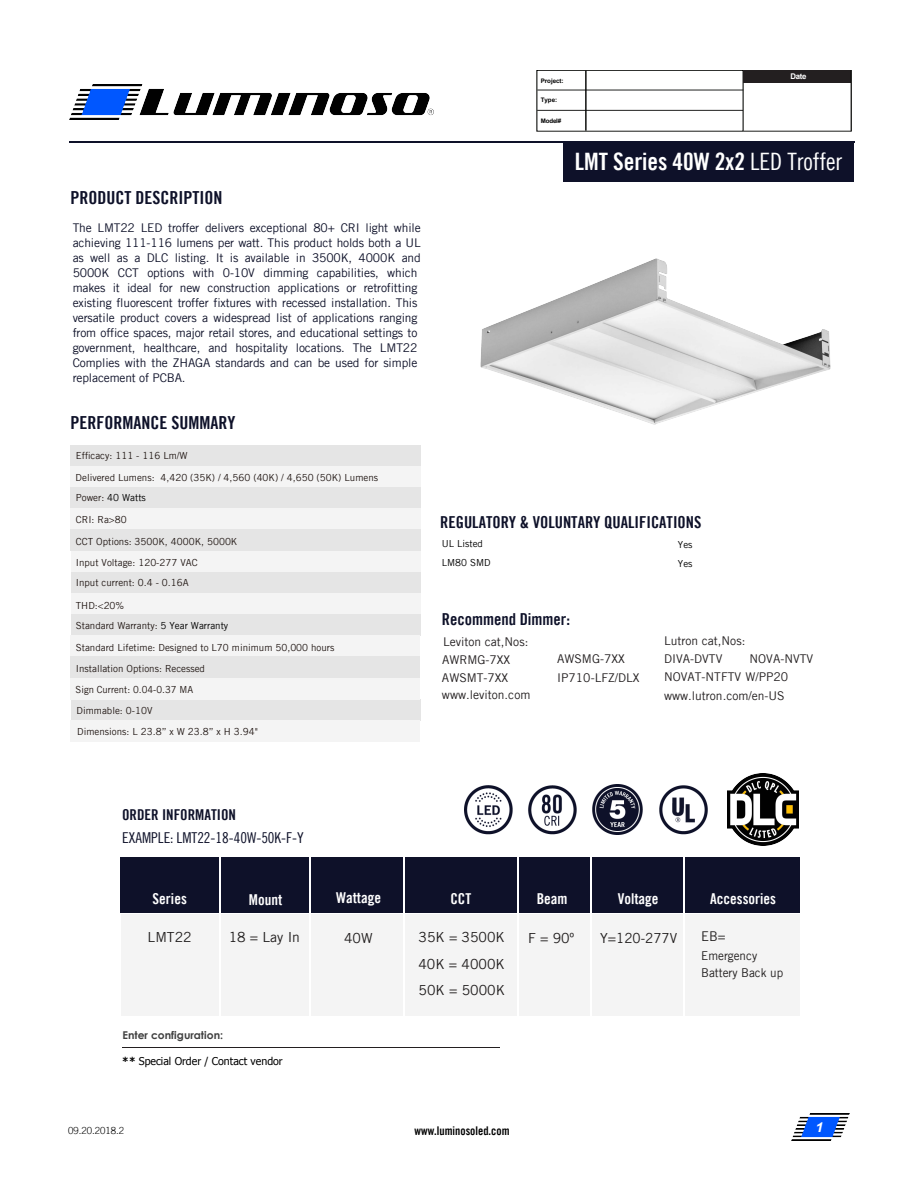
<style>
.page{position:relative;width:918px;height:1188px;background:#fff}
.page>*{position:absolute;margin:0;border:0;box-sizing:border-box;transform-origin:0 0}
.t1{font:700 24px "Trade Gothic LT Cond Eighteen";letter-spacing:-.005em;color:#fff}
.t2{font:700 18px "Trade Gothic LT Cond Eighteen";color:#0e1129}
.t3{font:700 16.5px "Trade Gothic LT Cond Eighteen";color:#0e1129}
.t4{font:15px/22.4px "Trade Gothic LT Cond Eighteen";color:#0e1129}
.t5{font:15px "Trade Gothic LT Bold Cond Twenty";color:#fff}
.t6{font:13.95px "Trade Gothic LT";color:#221f1f}
.t7{font:13.5px "Trade Gothic LT";color:#221f1f;scale:.96 1}
.t8{font:italic 700 13.5px "Arial";color:#fff;scale:1.04 1}
.t9{font:12.15px/17.5px "Trade Gothic LT";color:#221f1f;scale:.96 1}
.t10{font:12px/15px "Trade Gothic LT";letter-spacing:-.015em;color:#0e1129}
.t11{font:12px/18.6px "Trade Gothic LT";color:#231f20}
.t12{font:700 12px "Trade Gothic LT Cond Eighteen";color:#000}
.t13{font:10.8px "Tahoma";color:#000}
.t14{font:700 10.8px "Century Gothic";color:#404040}
.t15{font:9.75px/20.9px "Trade Gothic LT";color:#231916}
.t16{font:9.75px/19.2px "Trade Gothic LT";color:#000}
.t17{font:9.75px "Trade Gothic LT Light";color:#000}
.t18{font:700 7.8px "Arial";color:#fff}
.t19{font:700 6.15px "Arial";letter-spacing:-.01em;color:#000}
.s1{color:#231916}
.s2{color:#000}
.s3{font-weight:400}
.s4{font-weight:700}
.s5{font-style:inherit}
.s6{font-family:"Trade Gothic LT";font-weight:300}
</style>
<div class="page">
<div style="left:71px;top:699px;width:349px;height:21px;background:#e5e5e5"></div>
<div style="left:70px;top:720px;width:350px;height:22px;background:#f4f4f4"></div>
<div style="left:70px;top:445px;width:350px;height:21px;background:#e5e5e5"></div>
<div style="left:70px;top:466px;width:350px;height:22px;background:#f4f4f4"></div>
<div style="left:70px;top:487px;width:350px;height:22px;background:#e5e5e5"></div>
<div style="left:70px;top:508px;width:350px;height:22px;background:#f4f4f4"></div>
<div style="left:70px;top:530px;width:351px;height:21px;background:#e5e5e5"></div>
<div style="left:71px;top:551px;width:349px;height:21px;background:#f4f4f4"></div>
<div style="left:71px;top:572px;width:349px;height:22px;background:#e5e5e5"></div>
<div style="left:71px;top:593px;width:349px;height:22px;background:#f4f4f4"></div>
<div style="left:71px;top:615px;width:349px;height:21px;background:#e5e5e5"></div>
<div style="left:70px;top:636px;width:350px;height:21px;background:#f4f4f4"></div>
<div style="left:70px;top:657px;width:350px;height:21px;background:#e5e5e5"></div>
<div style="left:70px;top:678px;width:350px;height:21px;background:#f4f4f4"></div>
<div style="left:563px;top:141px;width:291px;height:40px;background:#0e1129"></div>
<hr style="left:69px;top:141px;width:785px;height:1px;background:#0e1129">
<img style="left:70px;top:85px;width:364px;height:35px">
<img style="left:480px;top:258px;width:351px;height:167px">
<div style="left:121px;top:914px;width:679px;height:101px;background:#f4f4f4"></div>
<div style="left:121px;top:857px;width:679px;height:56px;background:#0e1129"></div>
<hr style="left:219px;top:854px;width:2px;height:168px;background:#fff">
<hr style="left:404px;top:854px;width:1px;height:168px;background:#fff">
<hr style="left:309px;top:854px;width:2px;height:168px;background:#fff">
<hr style="left:591px;top:855px;width:1px;height:167px;background:#fff">
<hr style="left:517px;top:855px;width:1px;height:167px;background:#fff">
<hr style="left:684px;top:856px;width:1px;height:167px;background:#fff">
<hr style="left:122px;top:1047px;width:377px;height:1px;background:#231f20">
<img style="left:791px;top:1113px;width:59px;height:28px">
<hr style="left:537px;top:110px;width:206px;height:1px;background:#040503">
<div style="left:537px;top:70px;width:206px;height:62px;border:1px solid #040503"></div>
<hr style="left:586px;top:71px;width:1px;height:60px;background:#040503">
<hr style="left:537px;top:89px;width:206px;height:2px;background:#040503">
<div style="left:743px;top:70px;width:108px;height:13px;background:#231f20"></div>
<hr style="left:851px;top:70px;width:1px;height:61px;background:#040503">
<hr style="left:743px;top:131px;width:109px;height:1px;background:#040503">
<img style="left:727px;top:774px;width:71px;height:71px">
<img style="left:464px;top:784px;width:243px;height:51px">
<h2 class="t2" style="left:70px;top:186px;width:153px">PRODUCT DESCRIPTION</h2>
<p class="t10" style="left:73px;top:220px;width:349px">The LMT22 LED troffer delivers exceptional 80+ CRI light while achieving 111-116 lumens per watt. This product holds both a UL as well as a DLC listing. It is available in 3500K, 4000K and 5000K CCT options with 0-10V dimming capabilities, which makes it ideal for new construction applications or retrofitting existing fluorescent troffer fixtures with recessed installation. This versatile product covers a widespread list of applications ranging from office spaces, major retail stores, and educational settings to government, healthcare, and hospitality locations. The LMT22<br>Complies with the ZHAGA standards and can be used for simple replacement of PCBA.</p>
<h2 class="t2" style="left:70px;top:411px;width:166px">PERFORMANCE SUMMARY</h2>
<p class="t15" style="left:76px;top:445px;width:113px">Efficacy: 111 - 116 Lm/W</p>
<p class="t16" style="left:76px;top:488px;width:72px"><span class="s1">Power:</span> 40 Watts</p>
<p class="t15" style="left:76px;top:509px;width:52px">CRI: Ra&gt;80</p>
<p class="t15" style="left:76px;top:552px;width:123px">Input Voltage: 120-277 VAC<br>Input current: 0.4 - 0.16A</p>
<p class="t15" style="left:76px;top:595px;width:50px">THD:&lt;20%</p>
<p class="t15" style="left:76px;top:637px;width:260px">Standard Lifetime: Designed to L70 minimum 50,000 hours<br>Installation Options: Recessed</p>
<p class="t15" style="left:77px;top:700px;width:77px">Dimmable: 0-10V</p>
<p class="t15" style="left:76px;top:467px;width:304px">Delivered Lumens: 4,420 (35K) / 4,560 (40K) / 4,650 (50K) Lumens</p>
<p class="t15" style="left:76px;top:531px;width:163px">CCT Options: 3500K, 4000K, 5000K</p>
<p class="t15" style="left:76px;top:615px;width:154px">Standard Warranty: <span class="s2">5 Year Warranty</span></p>
<p class="t15" style="left:76px;top:679px;width:119px">Sign Current: 0.04-0.37 MA</p>
<p class="t15" style="left:77px;top:721px;width:182px">Dimensions: L 23.8” x W 23.8” x H 3.94"</p>
<p class="t19" style="left:541px;top:76px;width:24px">Project:</p>
<p class="t19" style="left:541px;top:96px;width:18px">Type:</p>
<p class="t19" style="left:541px;top:117px;width:22px">Model#</p>
<p class="t18" style="left:790px;top:71px;width:18px">Date</p>
<h1 class="t1" style="left:575px;top:147px;width:269px">LMT Series 40W 2x2 <span class="s3">LED Troffer</span></h1>
<h3 class="t3" style="left:440px;top:512px;width:263px">REGULATORY &amp; VOLUNTARY QUALIFICATIONS</h3>
<p class="t16" style="left:442px;top:534px;width:43px">UL Listed</p>
<p class="t16" style="left:678px;top:534px;width:16px">Yes<br>Yes</p>
<p class="t16" style="left:442px;top:553px;width:50px">LM80 SMD</p>
<h3 class="t3" style="left:442px;top:609px;width:130px">Recommend Dimmer:</h3>
<p class="t11" style="left:442px;top:633px;width:90px;line-height:17.7px">Leviton cat,Nos:<br>AWRMG-7XX<br>AWSMT-7XX www.leviton.com</p>
<p class="t11" style="left:664px;top:631px;width:83px;line-height:18px">Lutron cat,Nos:<br>DIVA-DVTV</p>
<p class="t11" style="left:664px;top:649px;width:151px;text-indent:85px">NOVA-NVTV<br>NOVAT-NTFTV W/PP20 www.lutron.com/en-US</p>
<p class="t11" style="left:557px;top:649px;width:84px">AWSMG-7XX<br>IP710-LFZ/DLX</p>
<p class="t4" style="left:122px;top:804px;width:183px"><span class="s4">ORDER INFORMATION<br></span>EXAMPLE: LMT22-18-40W-50K-<span class="s5">F</span>-Y</p>
<p class="t5" style="left:152px;top:889px;width:36px">Series</p>
<p class="t5" style="left:249px;top:891px;width:35px">Mount</p>
<p class="t6" style="left:229px;top:929px;width:73px">18 = Lay In</p>
<p class="t6" style="left:148px;top:928px;width:46px">LMT22</p>
<p class="t14" style="left:123px;top:1027px;width:102px">Enter configuration:</p>
<p class="t13" style="left:122px;top:1053px;width:162px"><span class="s4">**</span> Special Order / Contact vendor</p>
<p class="t5" style="left:336px;top:889px;width:46px">Wattage</p>
<p class="t5" style="left:450px;top:890px;width:22px">CCT</p>
<p class="t6" style="left:344px;top:929px;width:30px">40W</p>
<p class="t6" style="left:419px;top:928px;width:88px">35K = 3500K</p>
<p class="t6" style="left:418px;top:956px;width:88px">40K = 4000K</p>
<p class="t6" style="left:419px;top:982px;width:88px">50K = 5000K</p>
<p class="t5" style="left:537px;top:889px;width:32px">Beam</p>
<p class="t6" style="left:528px;top:930px;width:47px">F = 90º</p>
<p class="t5" style="left:710px;top:890px;width:67px">Accessories</p>
<p class="t5" style="left:618px;top:890px;width:42px">Voltage</p>
<p class="t6" style="left:600px;top:930px;width:78px">Y=120-277V</p>
<p class="t7" style="left:701px;top:928px;width:27px">EB=</p>
<p class="t9" style="left:701px;top:946px;width:87px">Emergency<br>Battery Back up</p>
<p class="t17" style="left:68px;top:1124px;width:57px"><span class="s6">09.2</span>0.2018.2</p>
<p class="t12" style="left:415px;top:1123px;width:97px">www.luminosoled.com</p>
<p class="t8" style="left:815px;top:1118px;width:9px">1</p>
</div>
